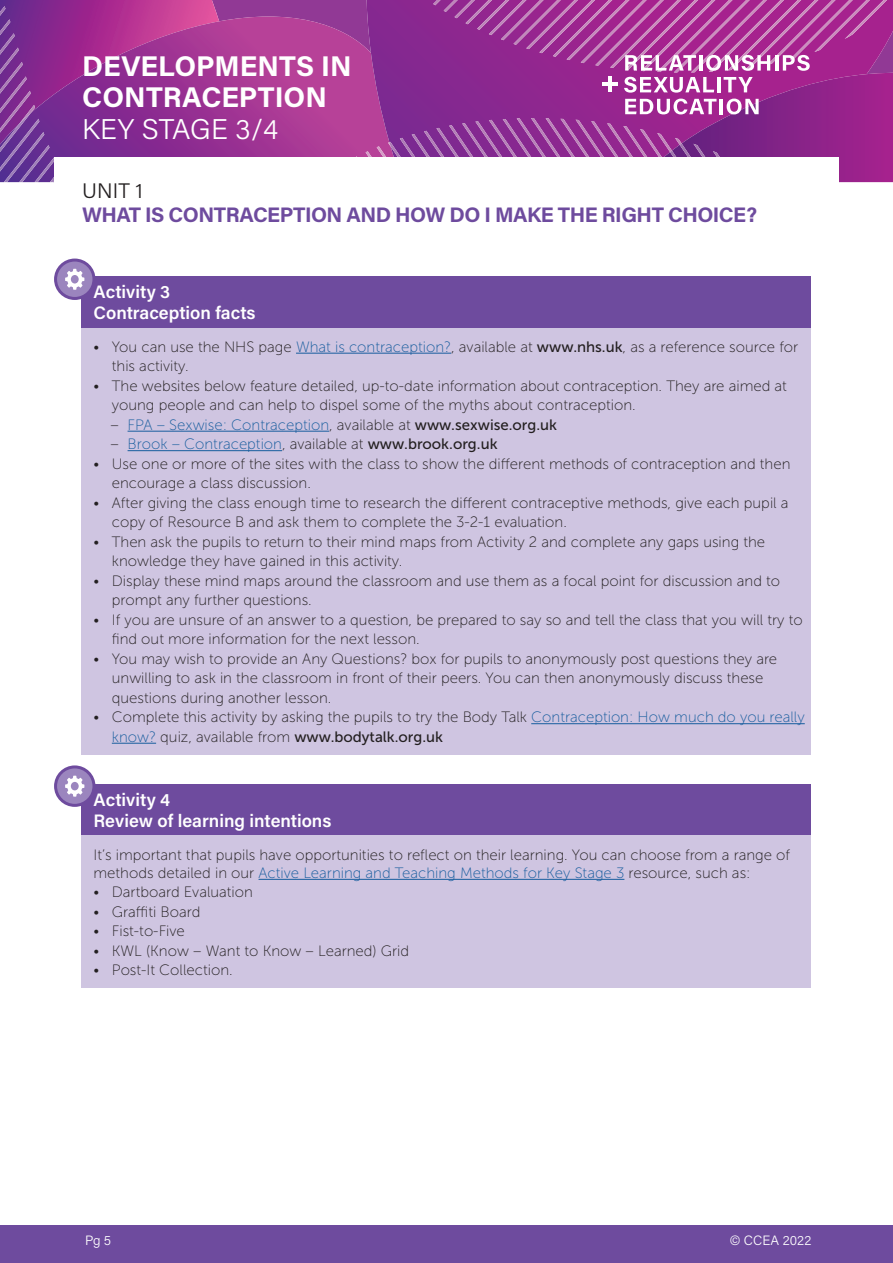
<style>
.page{position:relative;width:893px;height:1263px;background:#fff}
.page>*{position:absolute;margin:0;border:0;box-sizing:border-box;transform-origin:0 0}
.t1{font:700 28.5px/31.5px "Acumin Pro";color:#fff}
.t2{font:300 28.5px "Acumin Pro";letter-spacing:.005em;color:#fff}
.NEW-UNIT-TITLE-SMALL{font:700 21px "Acumin Pro";letter-spacing:-.025em;color:#6e4b9e}
.NEW-UNIT-NUMBER-SMAL{font:300 21px "Acumin Pro";color:#231f20}
.NEW-ACTIVITY-NUM_TIT{font:600 18px "Acumin Pro";color:#fff}
.BODY-COPY{font:15px/19.5px "Museo Sans 100";color:#231f20}
.t3{font:15px "Museo Sans 100";color:#175d9e}
.t4{font:300 13.5px "Acumin Pro";letter-spacing:.005em;color:#fff}
.s1{color:#175d9e}
.s2{font-family:"Museo Sans 500"}
.s3{color:#231f20}
.s4{font-family:"Museo Sans 500";color:#231f20}
</style>
<div class="page">
<div style="left:219px;top:0;width:105px;height:17px;background:#913995"></div>
<svg style="left:219px;top:17px;width:105px;height:140px;background:#ad3b96"></svg>
<svg style="left:0;top:0;width:219px;height:182px;background:#8f3092"></svg>
<svg style="left:324px;top:0;width:569px;height:182px;background:#9e3896"></svg>
<hr style="left:609px;top:76px;width:3px;height:16px;background:#fff">
<hr style="left:603px;top:83px;width:15px;height:3px;background:#fff">
<div style="left:54px;top:157px;width:785px;height:58px;background:#fff"></div>
<div style="left:0;top:1225px;width:893px;height:38px;background:#6e4b9e"></div>
<div style="left:81px;top:276px;width:730px;height:52px;background:#6e4b9e"></div>
<div style="left:81px;top:328px;width:730px;height:426px;background:#cfc5e1"></div>
<hr style="left:296px;top:353px;width:155px;height:1px;background:#175d9e">
<hr style="left:128px;top:431px;width:201px;height:1px;background:#175d9e">
<hr style="left:128px;top:450px;width:154px;height:1px;background:#175d9e">
<hr style="left:531px;top:723px;width:274px;height:1px;background:#175d9e">
<hr style="left:112px;top:743px;width:44px;height:1px;background:#175d9e">
<div style="left:81px;top:784px;width:730px;height:52px;background:#6e4b9e"></div>
<div style="left:81px;top:836px;width:730px;height:152px;background:#cfc5e1"></div>
<hr style="left:259px;top:879px;width:365px;height:1px;background:#175d9e">
<div style="left:56px;top:260px;width:38px;height:38px;background:#9b85be;border-radius:50%"></div>
<div style="left:54px;top:259px;width:41px;height:41px;border:3px solid #6e4b9e;border-radius:50%"></div>
<svg style="left:65px;top:269px;width:19px;height:21px"></svg>
<div style="left:56px;top:767px;width:38px;height:38px;background:#9b85be;border-radius:50%"></div>
<div style="left:54px;top:765px;width:41px;height:42px;border:3px solid #6e4b9e;border-radius:50%"></div>
<svg style="left:65px;top:776px;width:19px;height:21px"></svg>
<h1 class="t1" style="left:82px;top:49px;width:271px">DEVELOPMENTS IN<br>CONTRACEPTION</h1>
<h1 class="t2" style="left:82px;top:109px;width:198px">KEY STAGE 3/4</h1>
<p class="NEW-UNIT-NUMBER-SMAL" style="left:82px;top:176px;width:62px">UNIT 1</p>
<p class="NEW-UNIT-TITLE-SMALL" style="left:82px;top:200px;width:676px">WHAT IS CONTRACEPTION AND HOW DO I MAKE THE RIGHT CHOICE?</p>
<p class="NEW-ACTIVITY-NUM_TIT" style="left:94px;top:279px;width:78px">Activity 3</p>
<p class="NEW-ACTIVITY-NUM_TIT" style="left:94px;top:300px;width:164px">Contraception facts</p>
<p class="BODY-COPY" style="left:112px;top:337px;width:688px;text-indent:-18px">• You can use the NHS page <span class="s1">What is contraception?</span>, available at <span class="s2">www.nhs.uk</span>, as a reference source for this activity.</p>
<p class="BODY-COPY" style="left:112px;top:376px;width:677px;text-indent:-18px">• The websites below feature detailed, up-to-date information about contraception. They are aimed at young people and can help to dispel some of the myths about contraception.</p>
<p class="t3" style="left:111px;top:417px;width:448px"><span class="s3">–</span> FPA – Sexwise: Contraception<span class="s3">, available at</span> <span class="s4">www.sexwise.org.uk</span></p>
<p class="t3" style="left:111px;top:436px;width:388px"><span class="s3">–</span> Brook – Contraception<span class="s3">, available at</span> <span class="s4">www.brook.org.uk</span></p>
<p class="BODY-COPY" style="left:112px;top:454px;width:680px;text-indent:-18px">• Use one or more of the sites with the class to show the different methods of contraception and then encourage a class discussion.</p>
<p class="BODY-COPY" style="left:112px;top:493px;width:678px;text-indent:-18px">• After giving the class enough time to research the different contraceptive methods, give each pupil a copy of Resource B and ask them to complete the 3-2-1 evaluation.</p>
<p class="BODY-COPY" style="left:112px;top:532px;width:655px;text-indent:-18px">• Then ask the pupils to return to their mind maps from Activity 2 and complete any gaps using the knowledge they have gained in this activity.</p>
<p class="BODY-COPY" style="left:112px;top:571px;width:670px;text-indent:-18px">• Display these mind maps around the classroom and use them as a focal point for discussion and to prompt any further questions.</p>
<p class="BODY-COPY" style="left:112px;top:610px;width:692px;text-indent:-18px">• If you are unsure of an answer to a question, be prepared to say so and tell the class that you will try to find out more information for the next lesson.</p>
<p class="BODY-COPY" style="left:112px;top:649px;width:667px;text-indent:-18px">• You may wish to provide an Any Questions? box for pupils to anonymously post questions they are unwilling to ask in the classroom in front of their peers. You can then anonymously discuss these questions during another lesson.</p>
<p class="BODY-COPY" style="left:112px;top:707px;width:694px;text-indent:-18px">• Complete this activity by asking the pupils to try the Body Talk <span class="s1">Contraception: How much do you really know?</span> quiz, available from <span class="s2">www.bodytalk.org.uk</span></p>
<p class="NEW-ACTIVITY-NUM_TIT" style="left:94px;top:787px;width:78px">Activity 4</p>
<p class="NEW-ACTIVITY-NUM_TIT" style="left:94px;top:808px;width:239px">Review of learning intentions</p>
<p class="BODY-COPY" style="left:94px;top:846px;width:698px;line-height:18px">It’s important that pupils have opportunities to reflect on their learning. You can choose from a range of methods detailed in our <span class="s1">Active Learning and Teaching Methods for Key Stage 3</span> resource, such as:</p>
<p class="BODY-COPY" style="left:94px;top:882px;width:161px">• Dartboard Evaluation</p>
<p class="BODY-COPY" style="left:94px;top:902px;width:108px">• Graffiti Board</p>
<p class="BODY-COPY" style="left:94px;top:921px;width:93px">• Fist-to-Five</p>
<p class="BODY-COPY" style="left:94px;top:941px;width:317px">• KWL (Know – Want to Know – Learned) Grid</p>
<p class="BODY-COPY" style="left:94px;top:960px;width:141px">• Post-It Collection.</p>
<p class="t4" style="left:85px;top:1231px;width:28px">Pg 5</p>
<p class="t4" style="left:730px;top:1231px;width:83px">© CCEA 2022</p>
</div>
